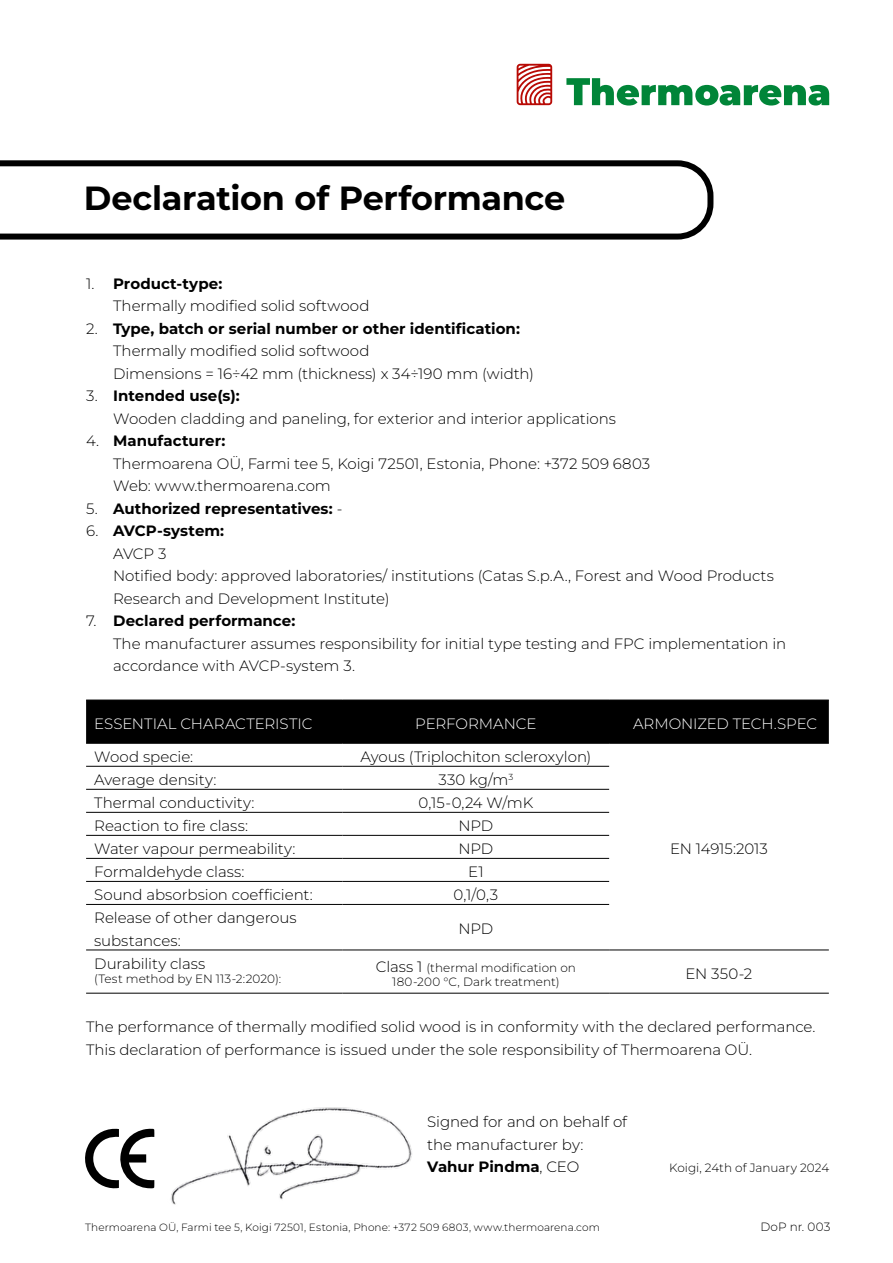
<style>
.page{position:relative;width:893px;height:1263px;background:#fff}
.page>*{position:absolute;margin:0;border:0;box-sizing:border-box;transform-origin:0 0}
.t1{font:700 33.45px "Montserrat";letter-spacing:-.01em;color:#000}
.t2{font:300 15px/22.5px "Montserrat";letter-spacing:-.005em;color:#000}
.t3{font:300 15px "Montserrat";color:#fff}
.t4{font:700 15px "Montserrat";color:#000}
.t5{font:300 12px/14.4px "Montserrat";letter-spacing:.005em;color:#000;text-align:center}
.t6{font:300 10.5px "Montserrat";letter-spacing:.01em;color:#000}
.s1{font-weight:700}
.s2{font-weight:300}
.s3{font-weight:700;color:#000}
.s4{font-size:15px}
</style>
<div class="page">
<svg style="left:566px;top:78px;width:263px;height:28px"></svg>
<svg style="left:517px;top:64px;width:35px;height:41px"></svg>
<svg style="left:0;top:160px;width:713px;height:80px"></svg>
<div style="left:86px;top:701px;width:743px;height:42px;background:#000"></div>
<hr style="left:86px;top:700px;width:257px;height:1px;background:#000">
<hr style="left:343px;top:700px;width:266px;height:1px;background:#000">
<hr style="left:609px;top:700px;width:220px;height:1px;background:#000">
<hr style="left:86px;top:743px;width:257px;height:1px;background:#000">
<hr style="left:343px;top:743px;width:266px;height:1px;background:#000">
<hr style="left:609px;top:743px;width:220px;height:1px;background:#000">
<hr style="left:86px;top:766px;width:257px;height:1px;background:#000">
<hr style="left:343px;top:766px;width:266px;height:1px;background:#000">
<hr style="left:86px;top:789px;width:257px;height:1px;background:#000">
<hr style="left:343px;top:789px;width:266px;height:1px;background:#000">
<hr style="left:86px;top:812px;width:257px;height:1px;background:#000">
<hr style="left:343px;top:812px;width:266px;height:1px;background:#000">
<hr style="left:86px;top:835px;width:257px;height:1px;background:#000">
<hr style="left:343px;top:835px;width:266px;height:1px;background:#000">
<hr style="left:86px;top:858px;width:257px;height:1px;background:#000">
<hr style="left:343px;top:858px;width:266px;height:1px;background:#000">
<hr style="left:86px;top:881px;width:257px;height:1px;background:#000">
<hr style="left:343px;top:881px;width:266px;height:1px;background:#000">
<hr style="left:86px;top:904px;width:257px;height:1px;background:#000">
<hr style="left:343px;top:904px;width:266px;height:1px;background:#000">
<hr style="left:86px;top:950px;width:257px;height:1px;background:#000">
<hr style="left:343px;top:950px;width:266px;height:1px;background:#000">
<hr style="left:609px;top:950px;width:220px;height:1px;background:#000">
<hr style="left:86px;top:993px;width:257px;height:1px;background:#000">
<hr style="left:343px;top:993px;width:266px;height:1px;background:#000">
<hr style="left:609px;top:993px;width:220px;height:1px;background:#000">
<svg style="left:85px;top:1128px;width:69px;height:61px"></svg>
<img style="left:171px;top:1107px;width:241px;height:98px">
<h1 class="t1" style="left:84px;top:176px;width:483px">Declaration of Performance</h1>
<p class="t2" style="left:113px;top:272px;width:258px;text-indent:-27px">1. <span class="s1">Product-type:<br></span>Thermally modified solid softwood</p>
<p class="t2" style="left:113px;top:317px;width:422px;text-indent:-27px">2. <span class="s1">Type, batch or serial number or other identification:<br></span>Thermally modified solid softwood<br>Dimensions = 16÷42 mm (thickness) x 34÷190 mm (width)</p>
<p class="t2" style="left:113px;top:384px;width:504px;text-indent:-27px">3. <span class="s1">Intended use(s):<br></span>Wooden cladding and paneling, for exterior and interior applications</p>
<p class="t2" style="left:113px;top:429px;width:539px;text-indent:-27px">4. <span class="s1">Manufacturer:<br></span>Thermoarena OÜ, Farmi tee 5, Koigi 72501, Estonia, Phone: +372 509 6803<br>Web: www.thermoarena.com</p>
<p class="t4" style="left:86px;top:498px;width:258px"><span class="s2">5.</span> Authorized representatives: <span class="s2">-</span></p>
<p class="t2" style="left:113px;top:519px;width:662px;text-indent:-27px">6. <span class="s1">AVCP-system:<br></span>AVCP 3<br>Notified body: approved laboratories/ institutions (Catas S.p.A., Forest and Wood Products Research and Development Institute)</p>
<p class="t2" style="left:113px;top:609px;width:675px;text-indent:-27px">7. <span class="s1">Declared performance:<br></span>The manufacturer assumes responsibility for initial type testing and FPC implementation in accordance with AVCP-system 3.</p>
<p class="t3" style="left:94px;top:714px;width:220px">ESSENTIAL CHARACTERISTIC</p>
<p class="t3" style="left:415px;top:714px;width:123px">PERFORMANCE</p>
<p class="t3" style="left:621px;top:714px;width:198px"><span class="s3">H</span>ARMONIZED TECH.SPEC</p>
<p class="t2" style="left:94px;top:745px;width:101px">Wood specie:</p>
<p class="t2" style="left:360px;top:745px;width:232px">Ayous (Triplochiton scleroxylon)</p>
<p class="t2" style="left:94px;top:768px;width:124px">Average density:</p>
<p class="t2" style="left:438px;top:768px;width:77px">330 kg/m<sup>3</sup></p>
<p class="t2" style="left:94px;top:791px;width:162px">Thermal conductivity:</p>
<p class="t2" style="left:419px;top:791px;width:116px">0,15-0,24 W/mK</p>
<p class="t2" style="left:94px;top:814px;width:155px">Reaction to fire class:</p>
<p class="t2" style="left:458px;top:814px;width:36px">NPD</p>
<p class="t2" style="left:94px;top:837px;width:203px">Water vapour permeability:</p>
<p class="t2" style="left:458px;top:837px;width:36px">NPD</p>
<p class="t2" style="left:94px;top:860px;width:152px">Formaldehyde class:</p>
<p class="t2" style="left:468px;top:860px;width:17px">E1</p>
<p class="t2" style="left:94px;top:883px;width:220px">Sound absorbsion coefficient:</p>
<p class="t2" style="left:454px;top:883px;width:46px">0,1/0,3</p>
<p class="t2" style="left:94px;top:906px;width:204px">Release of other dangerous substances:</p>
<p class="t2" style="left:458px;top:917px;width:36px">NPD</p>
<p class="t2" style="left:94px;top:952px;width:113px">Durability class</p>
<p class="t5" style="left:94px;top:971px;width:189px">(Test method by EN 113-2:2020):</p>
<p class="t2" style="left:670px;top:837px;width:99px">EN 14915:2013</p>
<p class="t5" style="left:376px;top:960px;width:202px"><span class="s4">Class 1</span> (thermal modification on<br>180-200 °C, Dark treatment)</p>
<p class="t2" style="left:686px;top:962px;width:68px">EN 350-2</p>
<p class="t2" style="left:86px;top:1015px;width:731px">The performance of thermally modified solid wood is in conformity with the declared performance.<br>This declaration of performance is issued under the sole responsibility of Thermoarena OÜ.</p>
<p class="t2" style="left:427px;top:1110px;width:201px">Signed for and on behalf of the manufacturer by:<br><span class="s1">Vahur Pindma</span>, CEO</p>
<p class="t6" style="left:85px;top:1220px;width:516px">Thermoarena OÜ, Farmi tee 5, Koigi 72501, Estonia, Phone: +372 509 6803, www.thermoarena.com</p>
<p class="t5" style="left:669px;top:1160px;width:162px">Koigi, 24th of January 2024</p>
<p class="t5" style="left:760px;top:1219px;width:71px">DoP nr. 003</p>
</div>
